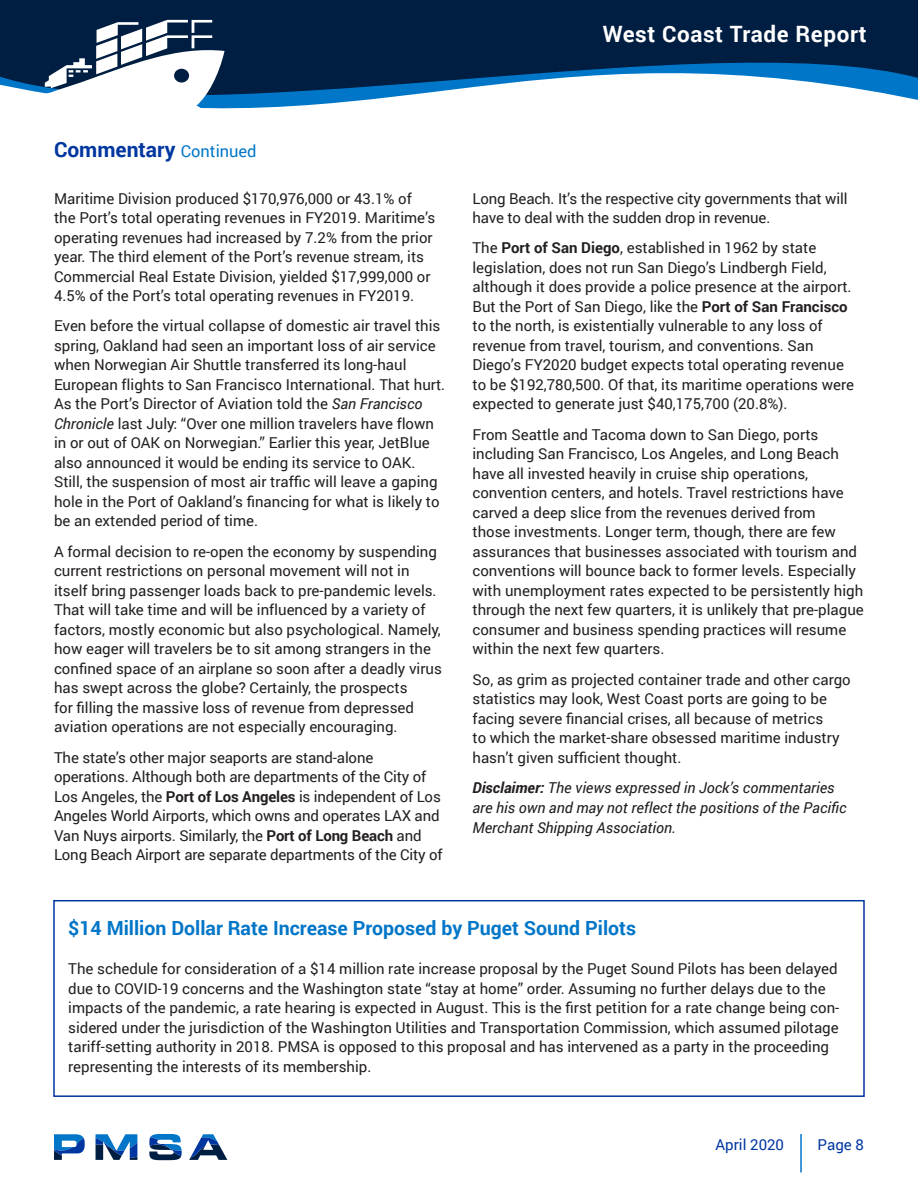
<style>
.page{position:relative;width:918px;height:1188px;background:#fff}
.page>*{position:absolute;margin:0;border:0;box-sizing:border-box;transform-origin:0 0}
.t1{font:700 22.5px "Roboto";letter-spacing:.025em;color:#fff}
.t2{font:700 21px "Roboto";color:#0036a0}
.t3{font:700 19.5px "Roboto";color:#0076c8}
.t4{font:15px/19.5px "Roboto";color:#231f20}
.t5{font:italic 15px/19.8px "Roboto";color:#231f20}
.t6{font:15px "Roboto";color:#0036a0}
.s1{font-weight:400;font-size:16.5px;color:#0076c8}
.s2{font-style:italic}
.s3{font-weight:700}
</style>
<div class="page">
<svg style="left:0;top:0;width:918px;height:109px;fill:#001e41"></svg>
<svg style="left:54px;top:1134px;width:31px;height:26px"></svg>
<svg style="left:96px;top:1134px;width:41px;height:26px"></svg>
<svg style="left:149px;top:1134px;width:33px;height:26px"></svg>
<svg style="left:189px;top:1134px;width:38px;height:26px"></svg>
<svg style="left:37px;top:20px;width:188px;height:89px"></svg>
<hr style="left:800px;top:1134px;width:2px;height:38px;background:#0076c8">
<div style="left:53px;top:900px;width:812px;height:197px;border:2px solid #0036a0"></div>
<h1 class="t1" style="left:603px;top:18px;width:265px">West Coast Trade Report</h1>
<p class="t2" style="left:54px;top:135px;width:204px">Commentary <span class="s1">Continued</span></p>
<p class="t4" style="left:54px;top:188px;width:383px">Maritime Division produced $170,976,000 or 43.1% of the Port’s total operating revenues in FY2019. Maritime’s operating revenues had increased by 7.2% from the prior year. The third element of the Port’s revenue stream, its Commercial Real Estate Division, yielded $17,999,000 or 4.5% of the Port’s total operating revenues in FY2019.</p>
<p class="t4" style="left:54px;top:316px;width:393px">Even before the virtual collapse of domestic air travel this spring, Oakland had seen an important loss of air service when Norwegian Air Shuttle transferred its long-haul European flights to San Francisco International. That hurt.<br>As the Port’s Director of Aviation told the <span class="s2">San Francisco Chronicle</span> last July: “Over one million travelers have flown in or out of OAK on Norwegian.” Earlier this year, JetBlue also announced it would be ending its service to OAK.<br>Still, the suspension of most air traffic will leave a gaping hole in the Port of Oakland’s financing for what is likely to be an extended period of time.</p>
<p class="t4" style="left:54px;top:541px;width:389px">A formal decision to re-open the economy by suspending current restrictions on personal movement will not in itself bring passenger loads back to pre-pandemic levels.<br>That will take time and will be influenced by a variety of factors, mostly economic but also psychological. Namely, how eager will travelers be to sit among strangers in the confined space of an airplane so soon after a deadly virus has swept across the globe? Certainly, the prospects<br>for filling the massive loss of revenue from depressed aviation operations are not especially encouraging.</p>
<p class="t4" style="left:54px;top:747px;width:390px">The state’s other major seaports are stand-alone operations. Although both are departments of the City of Los Angeles, the <span class="s3">Port of Los Angeles</span> is independent of Los Angeles World Airports, which owns and operates LAX and Van Nuys airports. Similarly, the <span class="s3">Port of Long Beach</span> and Long Beach Airport are separate departments of the City of</p>
<p class="t4" style="left:472px;top:188px;width:376px">Long Beach. It’s the respective city governments that will have to deal with the sudden drop in revenue.</p>
<p class="t4" style="left:472px;top:238px;width:383px">The <span class="s3">Port of San Diego</span>, established in 1962 by state legislation, does not run San Diego’s Lindbergh Field, although it does provide a police presence at the airport.<br>But the Port of San Diego, like the <span class="s3">Port of San Francisco </span>to the north, is existentially vulnerable to any loss of revenue from travel, tourism, and conventions. San Diego’s FY2020 budget expects total operating revenue to be $192,780,500. Of that, its maritime operations were expected to generate just $40,175,700 (20.8%).</p>
<p class="t4" style="left:472px;top:424px;width:393px">From Seattle and Tacoma down to San Diego, ports including San Francisco, Los Angeles, and Long Beach have all invested heavily in cruise ship operations, convention centers, and hotels. Travel restrictions have carved a deep slice from the revenues derived from<br>those investments. Longer term, though, there are few assurances that businesses associated with tourism and conventions will bounce back to former levels. Especially with unemployment rates expected to be persistently high through the next few quarters, it is unlikely that pre-plague consumer and business spending practices will resume within the next few quarters.</p>
<p class="t4" style="left:472px;top:669px;width:380px">So, as grim as projected container trade and other cargo statistics may look, West Coast ports are going to be facing severe financial crises, all because of metrics<br>to which the market-share obsessed maritime industry hasn’t given sufficient thought.</p>
<p class="t5" style="left:472px;top:777px;width:376px"><span class="s3">Disclaimer:</span> The views expressed in Jock’s commentaries are his own and may not reflect the positions of the Pacific<br>Merchant Shipping Association.</p>
<p class="t3" style="left:68px;top:915px;width:569px">$14 Million Dollar Rate Increase Proposed by Puget Sound Pilots</p>
<p class="t4" style="left:68px;top:959px;width:772px">The schedule for consideration of a $14 million rate increase proposal by the Puget Sound Pilots has been delayed due to COVID-19 concerns and the Washington state “stay at home” order. Assuming no further delays due to the impacts of the pandemic, a rate hearing is expected in August. This is the first petition for a rate change being con&shy;sidered under the jurisdiction of the Washington Utilities and Transportation Commission, which assumed pilotage tariff-setting authority in 2018. PMSA is opposed to this proposal and has intervened as a party in the proceeding representing the interests of its membership.</p>
<p class="t6" style="left:716px;top:1134px;width:70px">April 2020</p>
<p class="t6" style="left:818px;top:1134px;width:48px">Page 8</p>
</div>
